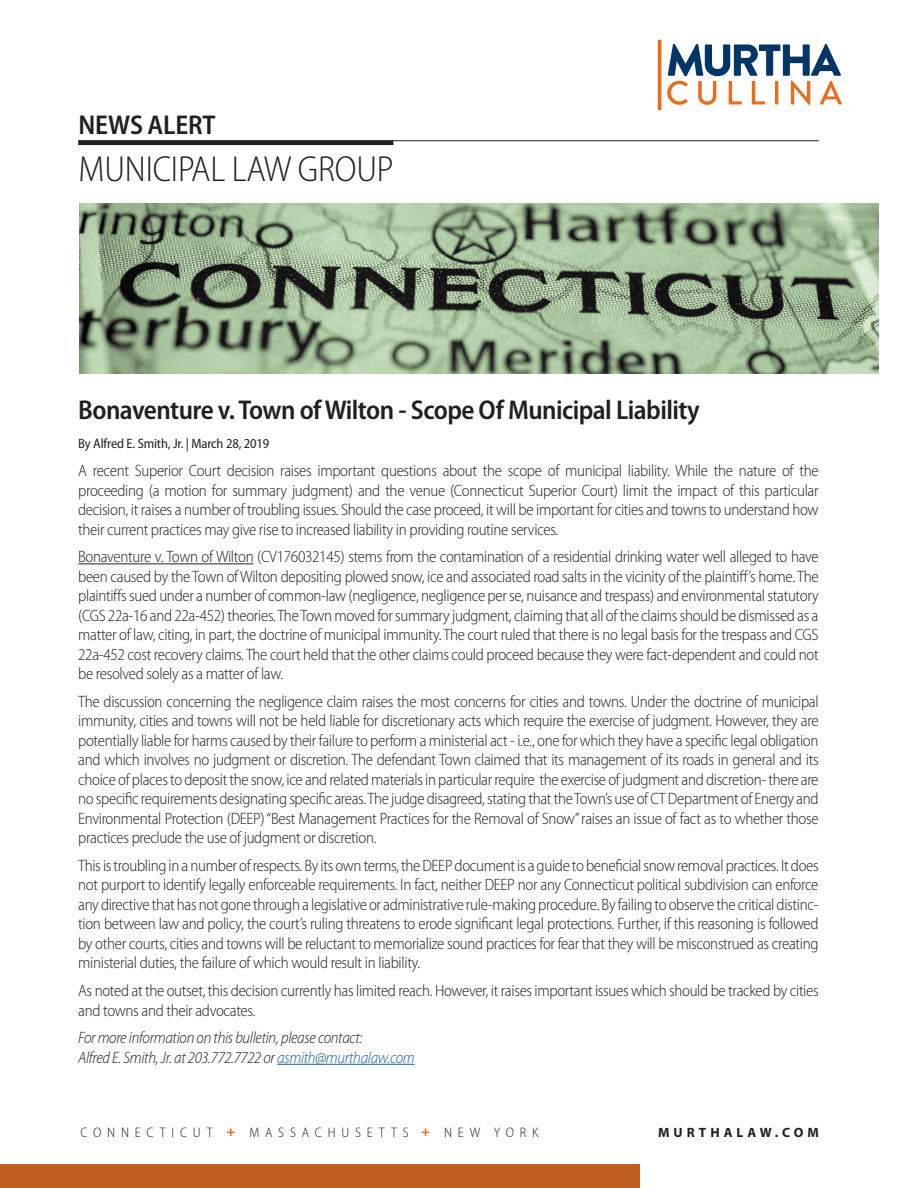
<style>
.page{position:relative;width:918px;height:1188px;background:#fff}
.page>*{position:absolute;margin:0;border:0;box-sizing:border-box;transform-origin:0 0}
.Practice_Group_Area{font:300 semi-condensed 36.3px "Myriad Pro";letter-spacing:-.005em;color:#231f20}
.Title_of_news_alert{font:600 semi-condensed 27.3px "Myriad Pro";letter-spacing:-.02em;color:#231f20}
.News_Alert{font:600 semi-condensed 27.3px "Myriad Pro";letter-spacing:-.005em;color:#231f20}
.Body_copy{font:300 semi-condensed 16.5px/19.5px "Myriad Pro";letter-spacing:-.02em;color:#231f20;text-align:justify}
.Body_copy-2{font:italic 300 semi-condensed 16.5px/19.5px "Myriad Pro";letter-spacing:-.02em;color:#231f20}
.t1{font:300 semi-condensed 13.8px "Myriad Pro";letter-spacing:.42em;color:#231f20}
.Authors{font:semi-condensed 13.65px "Myriad Pro";letter-spacing:-.01em;color:#231f20}
.t2{font:700 13.5px "Myriad Pro";letter-spacing:.3em;color:#231f20}
.s1{color:#175d9e}
.s2{font-weight:900;color:#ea6d1f}
</style>
<div class="page">
<img style="left:80px;top:203px;width:798px;height:170px">
<hr style="left:78px;top:140px;width:741px;height:1px;background:#231f20">
<hr style="left:78px;top:141px;width:315px;height:4px;background:#231f20">
<hr style="left:78px;top:563px;width:175px;height:1px;background:#231f20">
<hr style="left:277px;top:1064px;width:138px;height:1px;background:#175d9e">
<svg style="left:667px;top:44px;width:175px;height:61px"></svg>
<hr style="left:658px;top:40px;width:3px;height:70px;background:#ea6d1f">
<div style="left:0;top:1164px;width:640px;height:24px;background:#c05e1f"></div>
<p class="News_Alert" style="left:78px;top:107px;width:139px">NEWS ALERT</p>
<p class="Practice_Group_Area" style="left:79px;top:147px;width:317px">MUNICIPAL LAW GROUP</p>
<p class="Title_of_news_alert" style="left:78px;top:392px;width:623px">Bonaventure v. Town of Wilton - Scope Of Municipal Liability</p>
<p class="Authors" style="left:78px;top:436px;width:193px">By Alfred E. Smith, Jr. | March 28, 2019</p>
<p class="Body_copy" style="left:78px;top:461px;width:742px">A recent Superior Court decision raises important questions about the scope of municipal liability. While the nature of the proceeding (a motion for summary judgment) and the venue (Connecticut Superior Court) limit the impact of this particular decision, it raises a number of troubling issues. Should the case proceed, it will be important for cities and towns to understand how their current practices may give rise to increased liability in providing routine services.</p>
<p class="Body_copy" style="left:78px;top:547px;width:742px">Bonaventure v. Town of Wilton (CV176032145) stems from the contamination of a residential drinking water well alleged to have been caused by the Town of Wilton depositing plowed snow, ice and associated road salts in the vicinity of the plaintiff’s home. The plaintiffs sued under a number of common-law (negligence, negligence per se, nuisance and trespass) and environmental statutory (CGS 22a-16 and 22a-452) theories. The Town moved for summary judgment, claiming that all of the claims should be dismissed as a matter of law, citing, in part, the doctrine of municipal immunity. The court ruled that there is no legal basis for the trespass and CGS 22a-452 cost recovery claims. The court held that the other claims could proceed because they were fact-dependent and could not be resolved solely as a matter of law.</p>
<p class="Body_copy" style="left:78px;top:691px;width:742px">The discussion concerning the negligence claim raises the most concerns for cities and towns. Under the doctrine of municipal immunity, cities and towns will not be held liable for discretionary acts which require the exercise of judgment. However, they are potentially liable for harms caused by their failure to perform a ministerial act - i.e., one for which they have a specific legal obligation and which involves no judgment or discretion. The defendant Town claimed that its management of its roads in general and its choice of places to deposit the snow, ice and related materials in particular require the exercise of judgment and discretion- there are no specific requirements designating specific areas. The judge disagreed, stating that the Town’s use of CT Department of Energy and Environmental Protection (DEEP) “Best Management Practices for the Removal of Snow” raises an issue of fact as to whether those practices preclude the use of judgment or discretion.</p>
<p class="Body_copy" style="left:78px;top:856px;width:742px">This is troubling in a number of respects. By its own terms, the DEEP document is a guide to beneficial snow removal practices. It does not purport to identify legally enforceable requirements. In fact, neither DEEP nor any Connecticut political subdivision can enforce any directive that has not gone through a legislative or administrative rule-making procedure. By failing to observe the critical distinc&shy;tion between law and policy, the court’s ruling threatens to erode significant legal protections. Further, if this reasoning is followed by other courts, cities and towns will be reluctant to memorialize sound practices for fear that they will be misconstrued as creating ministerial duties, the failure of which would result in liability.</p>
<p class="Body_copy" style="left:78px;top:981px;width:742px">As noted at the outset, this decision currently has limited reach. However, it raises important issues which should be tracked by cities and towns and their advocates.</p>
<p class="Body_copy-2" style="left:78px;top:1028px;width:338px">For more information on this bulletin, please contact:<br>Alfred E. Smith, Jr. at 203.772.7722 or <span class="s1">asmith@murthalaw.com</span></p>
<p class="t1" style="left:80px;top:1124px;width:460px">CONNECTICUT <span class="s2">+</span> MASSACHUSETTS <span class="s2">+</span> NEW YORK</p>
<p class="t2" style="left:658px;top:1123px;width:162px">MURTHALAW.COM</p>
</div>
